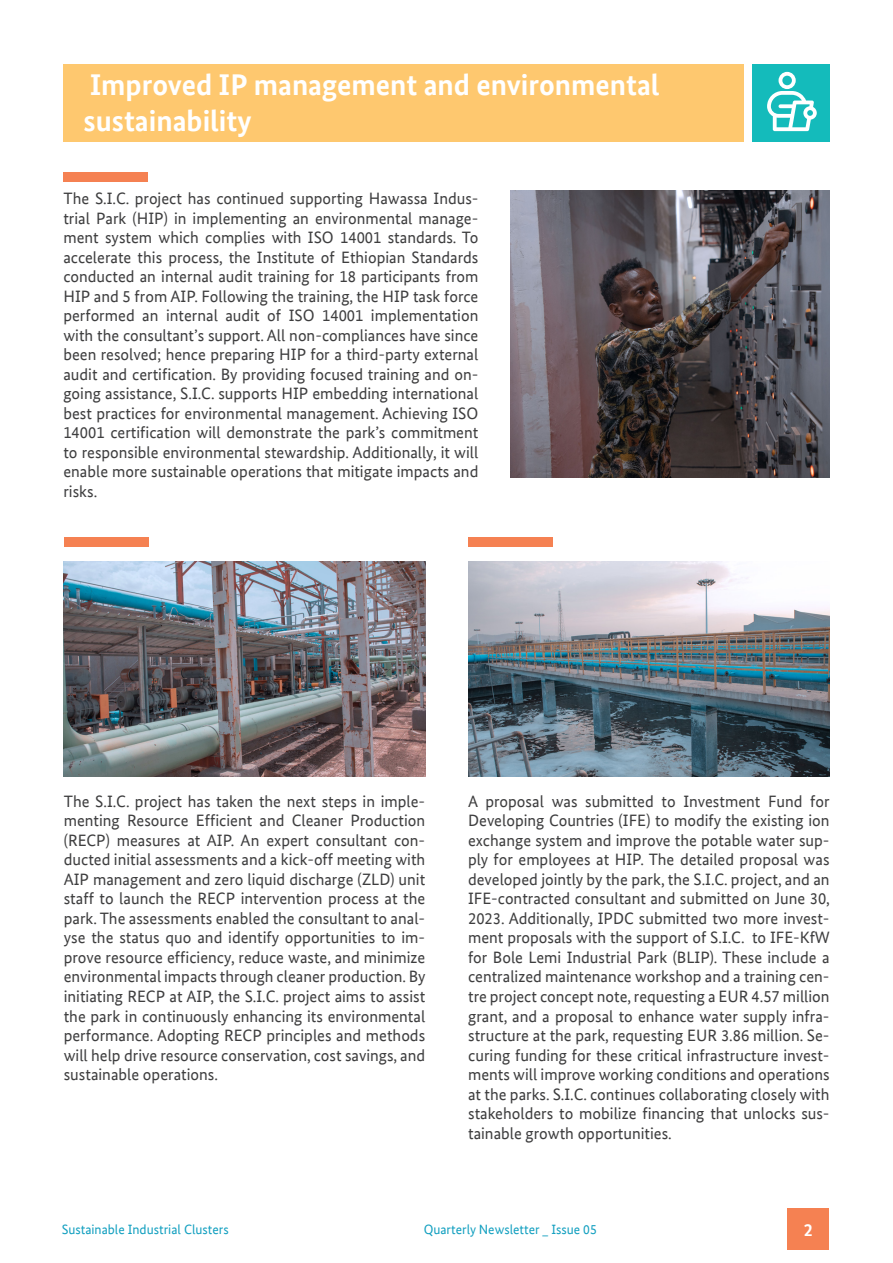
<style>
.page{position:relative;width:893px;height:1263px;background:#fff}
.page>*{position:absolute;margin:0;border:0;box-sizing:border-box;transform-origin:0 0}
.t1{font:700 30px "Bundes Sans Office T";color:#fff}
.t2{font:700 18px "Bundes Sans Office T";color:#fff}
.t3{font:16.5px/19.5px "Bundes Sans Office T";color:#3e3e3f;text-align:justify}
.t4{font:13.5px "Bundes Sans Office T";color:#14a0c0}
</style>
<div class="page">
<div style="left:787px;top:1208px;width:42px;height:42px;background:#f58152"></div>
<div style="left:63px;top:173px;width:85px;height:9px;background:#f58152"></div>
<div style="left:64px;top:538px;width:85px;height:9px;background:#f58152"></div>
<div style="left:468px;top:538px;width:85px;height:9px;background:#f58152"></div>
<img style="left:510px;top:191px;width:320px;height:286px">
<img style="left:64px;top:561px;width:361px;height:215px">
<img style="left:468px;top:561px;width:362px;height:215px">
<div style="left:752px;top:64px;width:78px;height:77px;background:#14bbbb"></div>
<div style="left:63px;top:64px;width:681px;height:77px;background:#fec86f"></div>
<svg style="left:767px;top:72px;width:50px;height:59px"></svg>
<p class="t1" style="left:90px;top:67px;width:571px">Improved IP management and environmental</p>
<p class="t1" style="left:83px;top:103px;width:170px">sustainability</p>
<p class="t3" style="left:63px;top:189px;width:416px">The S.I.C. project has continued supporting Hawassa Indus&shy;trial Park (HIP) in implementing an environmental manage&shy;ment system which complies with ISO 14001 standards. To accelerate this process, the Institute of Ethiopian Standards conducted an internal audit training for 18 participants from HIP and 5 from AIP. Following the training, the HIP task force performed an internal audit of ISO 14001 implementation with the consultant’s support. All non-compliances have since been resolved; hence preparing HIP for a third-party external audit and certification. By providing focused training and on&shy;going assistance, S.I.C. supports HIP embedding international best practices for environmental management. Achieving ISO 14001 certification will demonstrate the park’s commitment to responsible environmental stewardship. Additionally, it will enable more sustainable operations that mitigate impacts and risks.</p>
<p class="t3" style="left:64px;top:791px;width:363px">The S.I.C. project has taken the next steps in imple&shy;menting Resource Efficient and Cleaner Production (RECP) measures at AIP. An expert consultant con&shy;ducted initial assessments and a kick-off meeting with AIP management and zero liquid discharge (ZLD) unit staff to launch the RECP intervention process at the park. The assessments enabled the consultant to anal&shy;yse the status quo and identify opportunities to im&shy;prove resource efficiency, reduce waste, and minimize environmental impacts through cleaner production. By initiating RECP at AIP, the S.I.C. project aims to assist the park in continuously enhancing its environmental performance. Adopting RECP principles and methods will help drive resource conservation, cost savings, and sustainable operations.</p>
<p class="t3" style="left:468px;top:791px;width:363px">A proposal was submitted to Investment Fund for Developing Countries (IFE) to modify the existing ion exchange system and improve the potable water sup&shy;ply for employees at HIP. The detailed proposal was developed jointly by the park, the S.I.C. project, and an IFE-contracted consultant and submitted on June 30, 2023. Additionally, IPDC submitted two more invest&shy;ment proposals with the support of S.I.C. to IFE-KfW for Bole Lemi Industrial Park (BLIP). These include a centralized maintenance workshop and a training cen&shy;tre project concept note, requesting a EUR 4.57 million grant, and a proposal to enhance water supply infra&shy;structure at the park, requesting EUR 3.86 million. Se&shy;curing funding for these critical infrastructure invest&shy;ments will improve working conditions and operations at the parks. S.I.C. continues collaborating closely with stakeholders to mobilize financing that unlocks sus&shy;tainable growth opportunities.</p>
<p class="t4" style="left:62px;top:1222px;width:169px">Sustainable Industrial Clusters</p>
<p class="t4" style="left:424px;top:1222px;width:175px">Quarterly Newsletter _ Issue 05</p>
<p class="t2" style="left:804px;top:1219px;width:10px">2</p>
</div>
